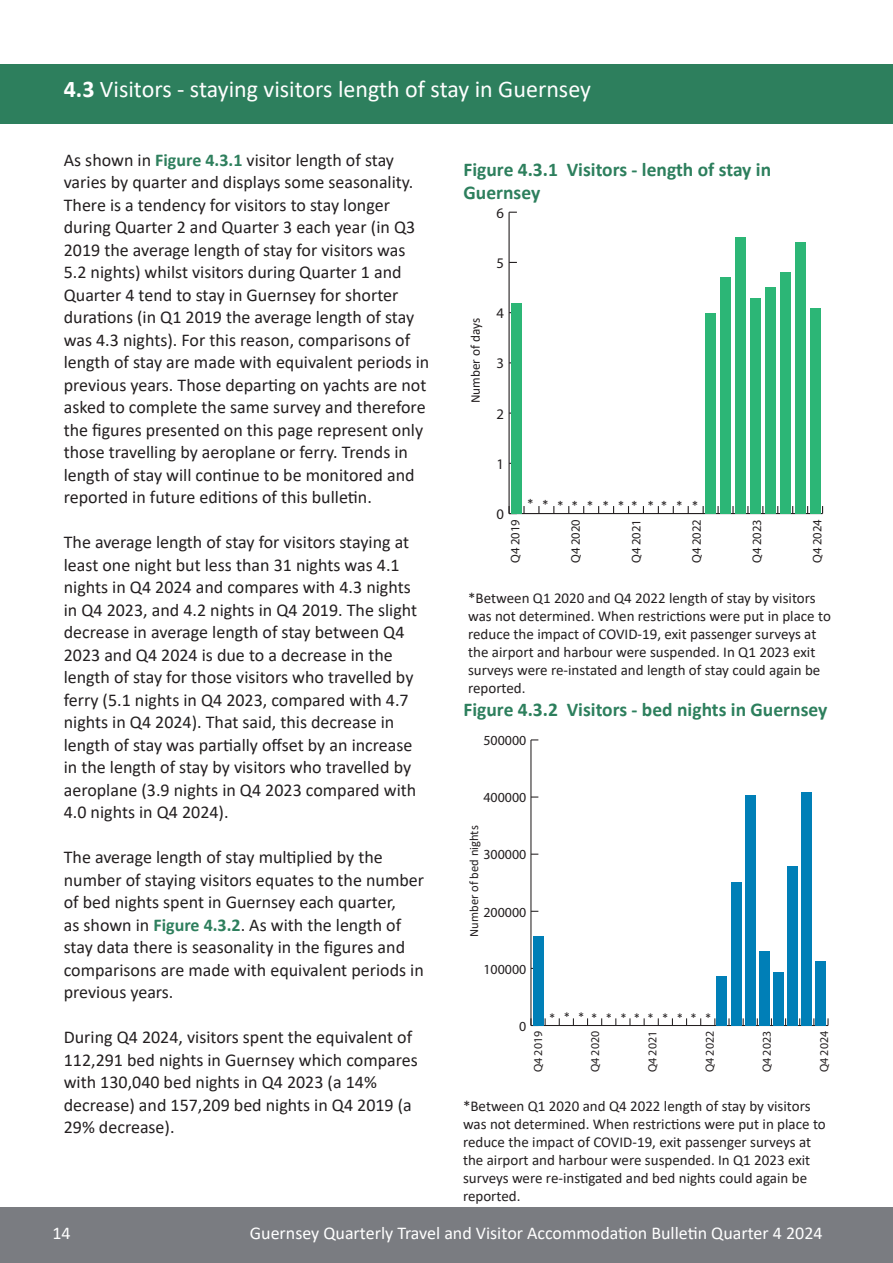
<style>
.page{position:relative;width:893px;height:1263px;background:#fff}
.page>*{position:absolute;margin:0;border:0;box-sizing:border-box;transform-origin:0 0}
.Heading_One{font:24px "Calibri";color:#fff}
.Table_Figure_headings{font:700 19.5px/22.5px "Calibri";color:#2d7f5d}
.Main_Text{font:18px/22.5px "Calibri";color:#231f20}
.t1{font:18px "Calibri";color:#fff}
.t2{font:15px/18px "Calibri";color:#231f20}
.t3{font:14.7px "Myriad Pro";color:#231f20}
.t4{font:13.95px "Myriad Pro";color:#231f20}
.t5{font:13.2px "Calibri";color:#231f20}
.t6{font:12.6px "Myriad Pro";color:#231f20}
.t7{font:12.6px "Calibri";color:#231f20}
.t8{font:11.85px "Myriad Pro";color:#231f20}
.s1{font-weight:700}
.s2{font-weight:700;color:#2e7f5d}
</style>
<div class="page">
<div style="left:0;top:1208px;width:893px;height:55px;background:#7a7c81"></div>
<div style="left:0;top:64px;width:893px;height:59px;background:#2d7f5d"></div>
<hr style="left:509px;top:513px;width:314px;height:1px;background:#231f20">
<svg style="left:523px;top:506px;width:2px;height:7px"></svg>
<svg style="left:717px;top:506px;width:2px;height:7px"></svg>
<svg style="left:732px;top:506px;width:2px;height:7px"></svg>
<hr style="left:508px;top:212px;width:2px;height:302px;background:#231f20">
<svg style="left:508px;top:506px;width:2px;height:8px"></svg>
<div style="left:511px;top:303px;width:11px;height:211px;background:#2cb676"></div>
<div style="left:705px;top:313px;width:11px;height:201px;background:#2cb676"></div>
<div style="left:720px;top:277px;width:11px;height:237px;background:#2cb676"></div>
<div style="left:735px;top:237px;width:11px;height:277px;background:#2cb676"></div>
<div style="left:750px;top:298px;width:11px;height:216px;background:#2cb676"></div>
<div style="left:765px;top:288px;width:11px;height:226px;background:#2cb676"></div>
<div style="left:780px;top:272px;width:11px;height:242px;background:#2cb676"></div>
<div style="left:795px;top:242px;width:10px;height:272px;background:#2cb676"></div>
<div style="left:810px;top:308px;width:10px;height:206px;background:#2cb676"></div>
<hr style="left:531px;top:1025px;width:297px;height:1px;background:#231f20">
<hr style="left:530px;top:740px;width:1px;height:285px;background:#231f20">
<svg style="left:530px;top:1018px;width:8px;height:8px"></svg>
<div style="left:533px;top:936px;width:10px;height:89px;background:#007fb7"></div>
<div style="left:717px;top:976px;width:10px;height:49px;background:#007fb7"></div>
<div style="left:731px;top:881px;width:10px;height:144px;background:#007fb7"></div>
<div style="left:745px;top:795px;width:10px;height:230px;background:#007fb7"></div>
<div style="left:759px;top:951px;width:10px;height:74px;background:#007fb7"></div>
<div style="left:773px;top:972px;width:11px;height:53px;background:#007fb7"></div>
<div style="left:788px;top:866px;width:10px;height:159px;background:#007fb7"></div>
<div style="left:802px;top:792px;width:10px;height:233px;background:#007fb7"></div>
<div style="left:816px;top:961px;width:10px;height:64px;background:#007fb7"></div>
<p class="Heading_One" style="left:64px;top:73px;width:529px"><span class="s1">4.3</span> Visitors - staying visitors length of stay in Guernsey</p>
<p class="Main_Text" style="left:64px;top:148px;width:367px">As shown in <span class="s2">Figure 4.3.1</span> visitor length of stay varies by quarter and displays some seasonality.<br>There is a tendency for visitors to stay longer during Quarter 2 and Quarter 3 each year (in Q3<br>2019 the average length of stay for visitors was 5.2 nights) whilst visitors during Quarter 1 and Quarter 4 tend to stay in Guernsey for shorter durations (in Q1 2019 the average length of stay was 4.3 nights). For this reason, comparisons of length of stay are made with equivalent periods in previous years. Those departing on yachts are not asked to complete the same survey and therefore the figures presented on this page represent only those travelling by aeroplane or ferry. Trends in length of stay will continue to be monitored and reported in future editions of this bulletin.</p>
<p class="Main_Text" style="left:64px;top:530px;width:355px">The average length of stay for visitors staying at least one night but less than 31 nights was 4.1 nights in Q4 2024 and compares with 4.3 nights in Q4 2023, and 4.2 nights in Q4 2019. The slight decrease in average length of stay between Q4<br>2023 and Q4 2024 is due to a decrease in the length of stay for those visitors who travelled by ferry (5.1 nights in Q4 2023, compared with 4.7 nights in Q4 2024). That said, this decrease in length of stay was partially offset by an increase in the length of stay by visitors who travelled by aeroplane (3.9 nights in Q4 2023 compared with 4.0 nights in Q4 2024).</p>
<p class="Main_Text" style="left:64px;top:845px;width:362px">The average length of stay multiplied by the number of staying visitors equates to the number of bed nights spent in Guernsey each quarter,<br>as shown in <span class="s2">Figure 4.3.2</span>. As with the length of stay data there is seasonality in the figures and comparisons are made with equivalent periods in previous years.</p>
<p class="Main_Text" style="left:64px;top:1025px;width:356px">During Q4 2024, visitors spent the equivalent of 112,291 bed nights in Guernsey which compares with 130,040 bed nights in Q4 2023 (a 14% decrease) and 157,209 bed nights in Q4 2019 (a 29% decrease).</p>
<p class="Table_Figure_headings" style="left:463px;top:158px;width:309px">Figure 4.3.1 Visitors - length of stay in<br>Guernsey</p>
<p class="t3" style="left:497px;top:204px;width:9px">6</p>
<p class="t3" style="left:497px;top:254px;width:9px">5</p>
<p class="t5" style="left:466px;top:403px;width:87px;rotate:-90deg">Number of days</p>
<p class="t3" style="left:497px;top:304px;width:9px">4</p>
<p class="t3" style="left:497px;top:354px;width:9px">3</p>
<p class="t3" style="left:497px;top:405px;width:9px">2</p>
<p class="t3" style="left:497px;top:455px;width:9px">1</p>
<p class="t5" style="left:527px;top:496px;width:173px">************</p>
<p class="t3" style="left:497px;top:505px;width:9px">0</p>
<p class="t6" style="left:508px;top:563px;width:45px;rotate:-90deg">Q4 2019</p>
<p class="t6" style="left:568px;top:563px;width:45px;rotate:-90deg">Q4 2020</p>
<p class="t6" style="left:628px;top:563px;width:45px;rotate:-90deg">Q4 2021</p>
<p class="t6" style="left:689px;top:563px;width:45px;rotate:-90deg">Q4 2022</p>
<p class="t6" style="left:749px;top:563px;width:45px;rotate:-90deg">Q4 2023</p>
<p class="t6" style="left:810px;top:563px;width:45px;rotate:-90deg">Q4 2024</p>
<p class="t2" style="left:468px;top:589px;width:364px">*Between Q1 2020 and Q4 2022 length of stay by visitors was not determined. When restrictions were put in place to reduce the impact of COVID-19, exit passenger surveys at the airport and harbour were suspended. In Q1 2023 exit surveys were re-instated and length of stay could again be reported.</p>
<p class="Table_Figure_headings" style="left:463px;top:698px;width:365px">Figure 4.3.2 Visitors - bed nights in Guernsey</p>
<p class="t4" style="left:483px;top:732px;width:44px">500000</p>
<p class="t4" style="left:483px;top:789px;width:44px">400000</p>
<p class="t7" style="left:465px;top:937px;width:113px;rotate:-90deg">Number of bed nights</p>
<p class="t4" style="left:483px;top:846px;width:44px">300000</p>
<p class="t4" style="left:483px;top:903px;width:44px">200000</p>
<p class="t4" style="left:483px;top:960px;width:44px">100000</p>
<p class="t7" style="left:549px;top:1009px;width:164px">************</p>
<p class="t4" style="left:519px;top:1017px;width:9px">0</p>
<p class="t8" style="left:531px;top:1072px;width:43px;rotate:-90deg">Q4 2019</p>
<p class="t8" style="left:588px;top:1072px;width:43px;rotate:-90deg">Q4 2020</p>
<p class="t8" style="left:645px;top:1072px;width:43px;rotate:-90deg">Q4 2021</p>
<p class="t8" style="left:702px;top:1072px;width:43px;rotate:-90deg">Q4 2022</p>
<p class="t8" style="left:760px;top:1072px;width:43px;rotate:-90deg">Q4 2023</p>
<p class="t8" style="left:817px;top:1072px;width:43px;rotate:-90deg">Q4 2024</p>
<p class="t2" style="left:463px;top:1096px;width:364px">*Between Q1 2020 and Q4 2022 length of stay by visitors was not determined. When restrictions were put in place to reduce the impact of COVID-19, exit passenger surveys at the airport and harbour were suspended. In Q1 2023 exit surveys were re-instigated and bed nights could again be reported.</p>
<p class="t1" style="left:52px;top:1220px;width:20px">14</p>
<p class="t1" style="left:250px;top:1220px;width:574px">Guernsey Quarterly Travel and Visitor Accommodation Bulletin Quarter 4 2024</p>
</div>
